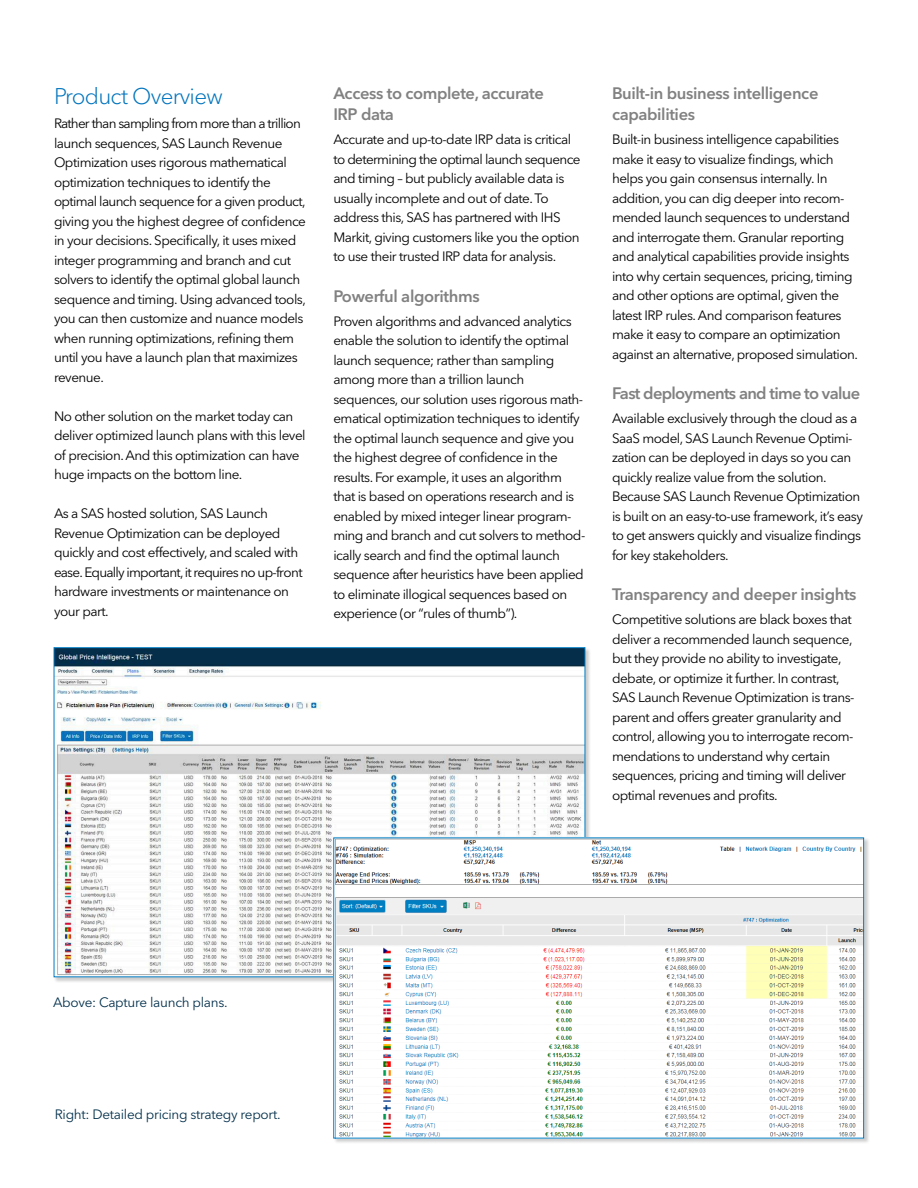
<style>
.page{position:relative;width:918px;height:1188px;background:#fff}
.page>*{position:absolute;margin:0;border:0;box-sizing:border-box;transform-origin:0 0}
.Subhead-1_Cobalt{font:300 22.5px "Avenir Next W1 G";letter-spacing:-.035em;color:#0074bd}
.Subhead-2_Slate{font:600 16.5px/21px "Avenir Next W1 G";letter-spacing:-.02em;color:#818181}
.Subhead-2_Slate-2{font:600 16.5px "Avenir Next W1 G";letter-spacing:-.04em;color:#818181}
.Body{font:13.5px/19.5px "Avenir Next W1 G";letter-spacing:-.035em;color:#000}
.Figure_Caption_-_col{font:13.5px "Avenir Next W1 G";letter-spacing:-.02em;color:#03304b}
</style>
<div class="page">
<img style="left:56px;top:649px;width:527px;height:326px">
<div style="left:333px;top:837px;width:537px;height:308px;background:#000;opacity:.2"></div>
<img style="left:335px;top:839px;width:527px;height:297px">
<p class="Subhead-1_Cobalt" style="left:54px;top:83px;width:170px">Product Overview</p>
<p class="Body" style="left:54px;top:114px;width:254px">Rather than sampling from more than a trillion launch sequences, SAS Launch Revenue Optimization uses rigorous mathematical optimization techniques to identify the optimal launch sequence for a given product, giving you the highest degree of confidence in your decisions. Specifically, it uses mixed integer programming and branch and cut solvers to identify the optimal global launch sequence and timing. Using advanced tools, you can then customize and nuance models when running optimizations, refining them until you have a launch plan that maximizes revenue.</p>
<p class="Body" style="left:54px;top:406px;width:253px">No other solution on the market today can deliver optimized launch plans with this level of precision. And this optimization can have huge impacts on the bottom line.</p>
<p class="Body" style="left:54px;top:504px;width:250px">As a SAS hosted solution, SAS Launch Revenue Optimization can be deployed quickly and cost effectively, and scaled with ease. Equally important, it requires no up-front hardware investments or maintenance on your part.</p>
<p class="Subhead-2_Slate" style="left:333px;top:83px;width:212px">Access to complete, accurate<br>IRP data</p>
<p class="Body" style="left:333px;top:130px;width:249px">Accurate and up-to-date IRP data is critical to determining the optimal launch sequence and timing – but publicly available data is usually incomplete and out of date. To address this, SAS has partnered with IHS Markit, giving customers like you the option to use their trusted IRP data for analysis.</p>
<p class="Subhead-2_Slate" style="left:333px;top:286px;width:148px">Powerful algorithms</p>
<p class="Body" style="left:333px;top:312px;width:253px">Proven algorithms and advanced analytics enable the solution to identify the optimal launch sequence; rather than sampling among more than a trillion launch sequences, our solution uses rigorous math&shy;ematical optimization techniques to identify the optimal launch sequence and give you the highest degree of confidence in the results. For example, it uses an algorithm that is based on operations research and is enabled by mixed integer linear program&shy;ming and branch and cut solvers to method&shy;ically search and find the optimal launch sequence after heuristics have been applied to eliminate illogical sequences based on experience (or “rules of thumb”).</p>
<p class="Subhead-2_Slate" style="left:612px;top:83px;width:208px">Built-in business intelligence capabilities</p>
<p class="Body" style="left:612px;top:130px;width:248px">Built-in business intelligence capabilities make it easy to visualize findings, which helps you gain consensus internally. In addition, you can dig deeper into recom&shy;mended launch sequences to understand and interrogate them. Granular reporting and analytical capabilities provide insights into why certain sequences, pricing, timing and other options are optimal, given the latest IRP rules. And comparison features make it easy to compare an optimization against an alternative, proposed simulation.</p>
<p class="Subhead-2_Slate-2" style="left:612px;top:384px;width:250px">Fast deployments and time to value</p>
<p class="Body" style="left:612px;top:409px;width:252px">Available exclusively through the cloud as a SaaS model, SAS Launch Revenue Optimi&shy;zation can be deployed in days so you can quickly realize value from the solution.<br>Because SAS Launch Revenue Optimization is built on an easy-to-use framework, it’s easy to get answers quickly and visualize findings for key stakeholders.</p>
<p class="Subhead-2_Slate" style="left:612px;top:584px;width:246px">Transparency and deeper insights</p>
<p class="Body" style="left:612px;top:610px;width:244px">Competitive solutions are black boxes that deliver a recommended launch sequence, but they provide no ability to investigate, debate, or optimize it further. In contrast, SAS Launch Revenue Optimization is trans&shy;parent and offers greater granularity and control, allowing you to interrogate recom&shy;mendations to understand why certain sequences, pricing and timing will deliver optimal revenues and profits.</p>
<p class="Figure_Caption_-_col" style="left:53px;top:994px;width:176px">Above: Capture launch plans.</p>
<p class="Figure_Caption_-_col" style="left:55px;top:1106px;width:227px">Right: Detailed pricing strategy report.</p>
</div>
